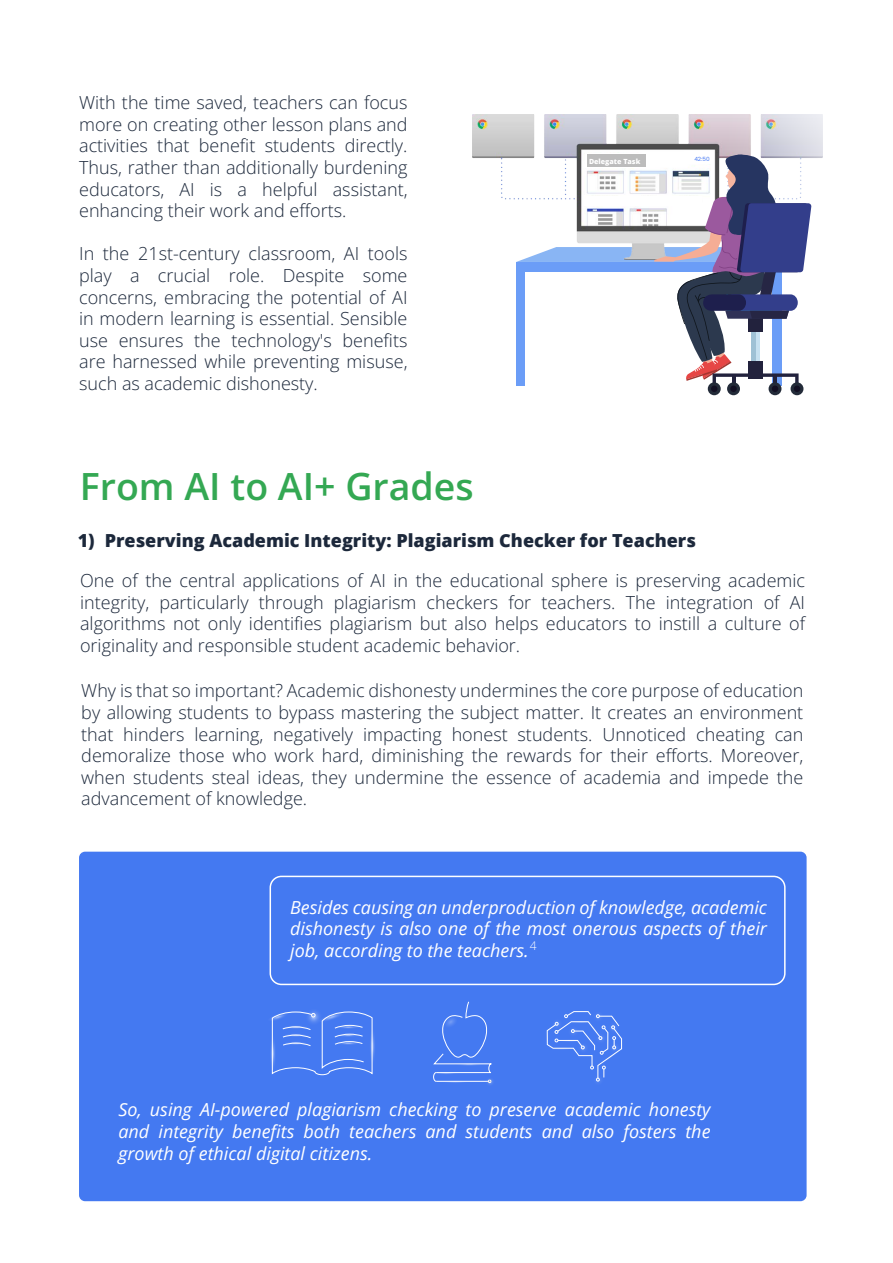
<style>
.page{position:relative;width:893px;height:1263px;background:#fff}
.page>*{position:absolute;margin:0;border:0;box-sizing:border-box;transform-origin:0 0}
.t1{font:600 37.5px "Open Sans";color:#34a853}
.t2{font:300 18px/21.6px "Open Sans";color:#1c283b;text-align:justify}
.t3{font:italic 18px/21.6px "Open Sans";color:#fff;text-align:justify}
.t4{font:800 18px "Open Sans";color:#1c283b}
.t5{font:800 7.05px "Open Sans";color:#fff}
.t6{font:5.7px "Poppins";color:#4477f2}
</style>
<div class="page">
<div style="left:79px;top:852px;width:728px;height:349px;background:#4479f1;border-radius:6px"></div>
<img style="left:473px;top:114px;width:349px;height:95px">
<div style="left:790px;top:382px;width:13px;height:13px;background:#232b39;border-radius:50%"></div>
<div style="left:769px;top:382px;width:12px;height:13px;background:#232b39;border-radius:50%"></div>
<svg style="left:727px;top:382px;width:13px;height:13px"></svg>
<svg style="left:708px;top:382px;width:13px;height:13px"></svg>
<svg style="left:516px;top:154px;width:295px;height:238px"></svg>
<div style="left:587px;top:196px;width:32px;height:9px;background:#fff"></div>
<div style="left:670px;top:196px;width:32px;height:10px;background:#fff"></div>
<div style="left:684px;top:151px;width:27px;height:12px;background:#fff"></div>
<div style="left:585px;top:154px;width:69px;height:14px;background:#fff"></div>
<div style="left:587px;top:155px;width:58px;height:12px;background:#bcbcbc"></div>
<div style="left:270px;top:876px;width:516px;height:109px;border:2px solid #fff;border-radius:11px"></div>
<div style="left:586px;top:196px;width:101px;height:8px;background:#fff"></div>
<svg style="left:270px;top:1011px;width:101px;height:64px"></svg>
<svg style="left:367px;top:1016px;width:10px;height:59px"></svg>
<svg style="left:433px;top:1001px;width:60px;height:84px"></svg>
<svg style="left:547px;top:1011px;width:76px;height:72px"></svg>
<p class="t2" style="left:79px;top:91px;width:330px">With the time saved, teachers can focus more on creating other lesson plans and activities that benefit students directly.<br>Thus, rather than additionally burdening educators, AI is a helpful assistant, enhancing their work and efforts.</p>
<p class="t2" style="left:79px;top:243px;width:330px">In the 21st-century classroom, AI tools play a crucial role. Despite some concerns, embracing the potential of AI in modern learning is essential. Sensible use ensures the technology's benefits are harnessed while preventing misuse, such as academic dishonesty.</p>
<h1 class="t1" style="left:80px;top:461px;width:395px">From AI to AI+ Grades</h1>
<p class="t5" style="left:589px;top:156px;width:53px">Delegate Task</p>
<p class="t6" style="left:694px;top:156px;width:17px">42:50</p>
<p class="t4" style="left:78px;top:526px;width:620px">1) Preserving Academic Integrity: Plagiarism Checker for Teachers</p>
<p class="t2" style="left:80px;top:569px;width:726px">One of the central applications of AI in the educational sphere is preserving academic integrity, particularly through plagiarism checkers for teachers. The integration of AI algorithms not only identifies plagiarism but also helps educators to instill a culture of originality and responsible student academic behavior.</p>
<p class="t2" style="left:81px;top:679px;width:723px">Why is that so important? Academic dishonesty undermines the core purpose of education by allowing students to bypass mastering the subject matter. It creates an environment that hinders learning, negatively impacting honest students. Unnoticed cheating can demoralize those who work hard, diminishing the rewards for their efforts. Moreover, when students steal ideas, they undermine the essence of academia and impede the advancement of knowledge.</p>
<p class="t3" style="left:290px;top:896px;width:478px">Besides causing an underproduction of knowledge, academic dishonesty is also one of the most onerous aspects of their job, according to the teachers. <sup>4</sup></p>
<p class="t3" style="left:118px;top:1098px;width:594px">So, using AI-powered plagiarism checking to preserve academic honesty and integrity benefits both teachers and students and also fosters the growth of ethical digital citizens.</p>
</div>
